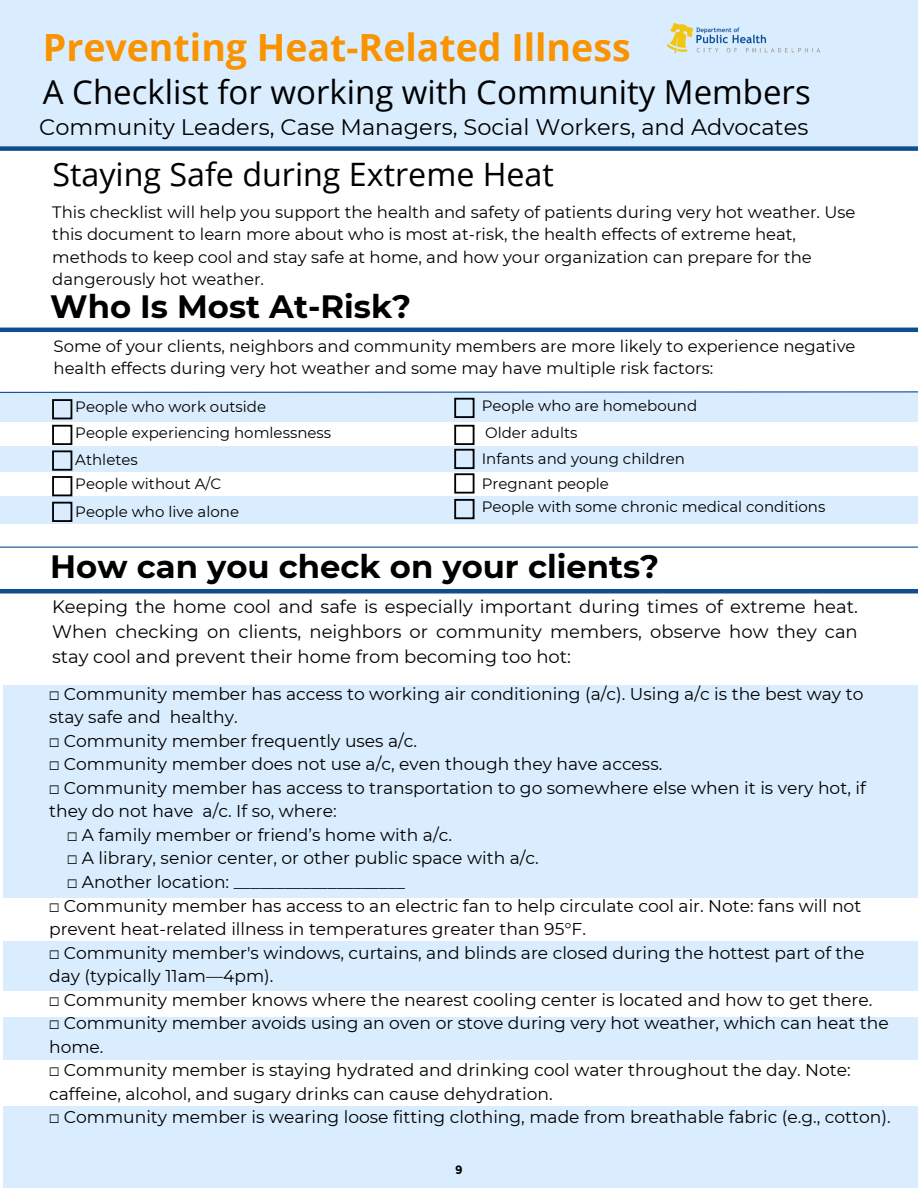
<style>
.page{position:relative;width:918px;height:1188px;background:#fff}
.page>*{position:absolute;margin:0;border:0;box-sizing:border-box;transform-origin:0 0}
.t1{font:700 37.5px "Open Sans";color:#f99300}
.t2{font:33px "Open Sans";color:#000}
.t3{font:700 32.25px "Montserrat";color:#000}
.t4{font:32.25px "Open Sans";color:#000}
.t5{font:22.5px "Montserrat";color:#000}
.t6{font:18px/24.8px "Montserrat";color:#000;text-align:justify}
.t7{font:17.1px "Montserrat";color:#000}
.t8{font:16.5px/22.5px "Montserrat";color:#000}
.t9{font:15px/25.7px "Montserrat";color:#000}
.t10{font:700 12px "Montserrat";color:#000}
.s1{font-family:"Free Mono"}
</style>
<div class="page">
<div style="left:0;top:0;width:918px;height:148px;background:#daedfe"></div>
<div style="left:0;top:392px;width:918px;height:132px;background:#daedfe"></div>
<div style="left:52px;top:399px;width:20px;height:20px;border:2px solid #000"></div>
<div style="left:0;top:422px;width:918px;height:23px;background:#fff"></div>
<div style="left:52px;top:425px;width:20px;height:20px;border:2px solid #000"></div>
<div style="left:52px;top:450px;width:20px;height:21px;border:2px solid #000"></div>
<div style="left:0;top:473px;width:918px;height:23px;background:#fff"></div>
<div style="left:52px;top:476px;width:20px;height:20px;border:2px solid #000"></div>
<div style="left:52px;top:502px;width:20px;height:20px;border:2px solid #000"></div>
<div style="left:454px;top:398px;width:21px;height:20px;border:2px solid #000"></div>
<div style="left:454px;top:425px;width:21px;height:20px;border:2px solid #000"></div>
<div style="left:454px;top:449px;width:21px;height:20px;border:2px solid #000"></div>
<div style="left:454px;top:473px;width:21px;height:21px;border:2px solid #000"></div>
<div style="left:454px;top:499px;width:21px;height:20px;border:2px solid #000"></div>
<hr style="left:0;top:547px;width:918px;height:1px;background:#0f4d90">
<svg style="left:0;top:391px;width:918px;height:2px;background:#7197bf"></svg>
<hr style="left:0;top:328px;width:918px;height:4px;background:#0f4d90">
<div style="left:0;top:146px;width:918px;height:5px;background:#0f4d90"></div>
<div style="left:3px;top:685px;width:915px;height:503px;background:#daedfe"></div>
<div style="left:0;top:899px;width:918px;height:42px;background:#fff"></div>
<div style="left:0;top:991px;width:918px;height:26px;background:#fff"></div>
<div style="left:0;top:1060px;width:918px;height:46px;background:#fff"></div>
<img style="left:667px;top:23px;width:153px;height:31px">
<hr style="left:0;top:589px;width:918px;height:4px;background:#0f4d90">
<h1 class="t1" style="left:43px;top:21px;width:589px">Preventing Heat-Related Illness</h1>
<h2 class="t2" style="left:43px;top:68px;width:769px">A Checklist for working with Community Members</h2>
<h3 class="t5" style="left:39px;top:113px;width:771px">Community Leaders, Case Managers, Social Workers, and Advocates</h3>
<h3 class="t4" style="left:52px;top:151px;width:503px">Staying Safe during Extreme Heat</h3>
<p class="t8" style="left:52px;top:200px;width:805px">This checklist will help you support the health and safety of patients during very hot weather. Use this document to learn more about who is most at-risk, the health effects of extreme heat, methods to keep cool and stay safe at home, and how your organization can prepare for the dangerously hot weather.</p>
<h3 class="t3" style="left:50px;top:287px;width:362px">Who Is Most At-Risk?</h3>
<p class="t8" style="left:54px;top:335px;width:804px">Some of your clients, neighbors and community members are more likely to experience negative health effects during very hot weather and some may have multiple risk factors:</p>
<p class="t9" style="left:75px;top:394px;width:257px">People who work outside<br>People experiencing homlessness</p>
<p class="t9" style="left:75px;top:447px;width:147px;line-height:24.3px">Athletes<br>People without A/C</p>
<p class="t9" style="left:75px;top:498px;width:165px">People who live alone</p>
<p class="t9" style="left:482px;top:392px;width:217px;line-height:27.6px">People who are homebound<br>Older adults</p>
<p class="t9" style="left:482px;top:445px;width:205px">Infants and young children<br>Pregnant people</p>
<p class="t9" style="left:482px;top:494px;width:345px">People with some chronic medical conditions</p>
<h3 class="t3" style="left:50px;top:547px;width:610px">How can you check on your clients?</h3>
<p class="t6" style="left:52px;top:594px;width:807px">Keeping the home cool and safe is especially important during times of extreme heat.<br>When checking on clients, neighbors or community members, observe how they can stay cool and prevent their home from becoming too hot:</p>
<p class="t7" style="left:49px;top:683px;width:816px"><span class="s1">☐</span> Community member has access to working air conditioning (a/c). Using a/c is the best way to</p>
<p class="t7" style="left:49px;top:707px;width:190px">stay safe and healthy.</p>
<p class="t7" style="left:49px;top:730px;width:370px"><span class="s1">☐</span> Community member frequently uses a/c.</p>
<p class="t7" style="left:49px;top:754px;width:615px"><span class="s1">☐</span> Community member does not use a/c, even though they have access.</p>
<p class="t7" style="left:49px;top:777px;width:818px"><span class="s1">☐</span> Community member has access to transportation to go somewhere else when it is very hot, if</p>
<p class="t7" style="left:49px;top:801px;width:289px">they do not have a/c. If so, where:</p>
<p class="t7" style="left:67px;top:824px;width:386px"><span class="s1">☐</span> A family member or friend’s home with a/c.</p>
<p class="t7" style="left:67px;top:848px;width:473px"><span class="s1">☐</span> A library, senior center, or other public space with a/c.</p>
<p class="t7" style="left:67px;top:871px;width:339px"><span class="s1">☐</span> Another location: ____________________</p>
<p class="t7" style="left:49px;top:895px;width:814px"><span class="s1">☐</span> Community member has access to an electric fan to help circulate cool air. Note: fans will not</p>
<p class="t7" style="left:49px;top:919px;width:538px">prevent heat-related illness in temperatures greater than 95°F.</p>
<p class="t7" style="left:49px;top:942px;width:817px"><span class="s1">☐</span> Community member's windows, curtains, and blinds are closed during the hottest part of the</p>
<p class="t7" style="left:49px;top:966px;width:226px">day (typically 11am—4pm).</p>
<p class="t7" style="left:49px;top:989px;width:825px"><span class="s1">☐</span> Community member knows where the nearest cooling center is located and how to get there.</p>
<p class="t7" style="left:49px;top:1013px;width:841px"><span class="s1">☐</span> Community member avoids using an oven or stove during very hot weather, which can heat the</p>
<p class="t7" style="left:49px;top:1036px;width:56px">home.</p>
<p class="t7" style="left:49px;top:1060px;width:803px"><span class="s1">☐</span> Community member is staying hydrated and drinking cool water throughout the day. Note:</p>
<p class="t7" style="left:49px;top:1083px;width:505px">caffeine, alcohol, and sugary drinks can cause dehydration.</p>
<p class="t7" style="left:49px;top:1107px;width:843px"><span class="s1">☐</span> Community member is wearing loose fitting clothing, made from breathable fabric (e.g., cotton).</p>
<p class="t10" style="left:455px;top:1163px;width:9px">9</p>
</div>
